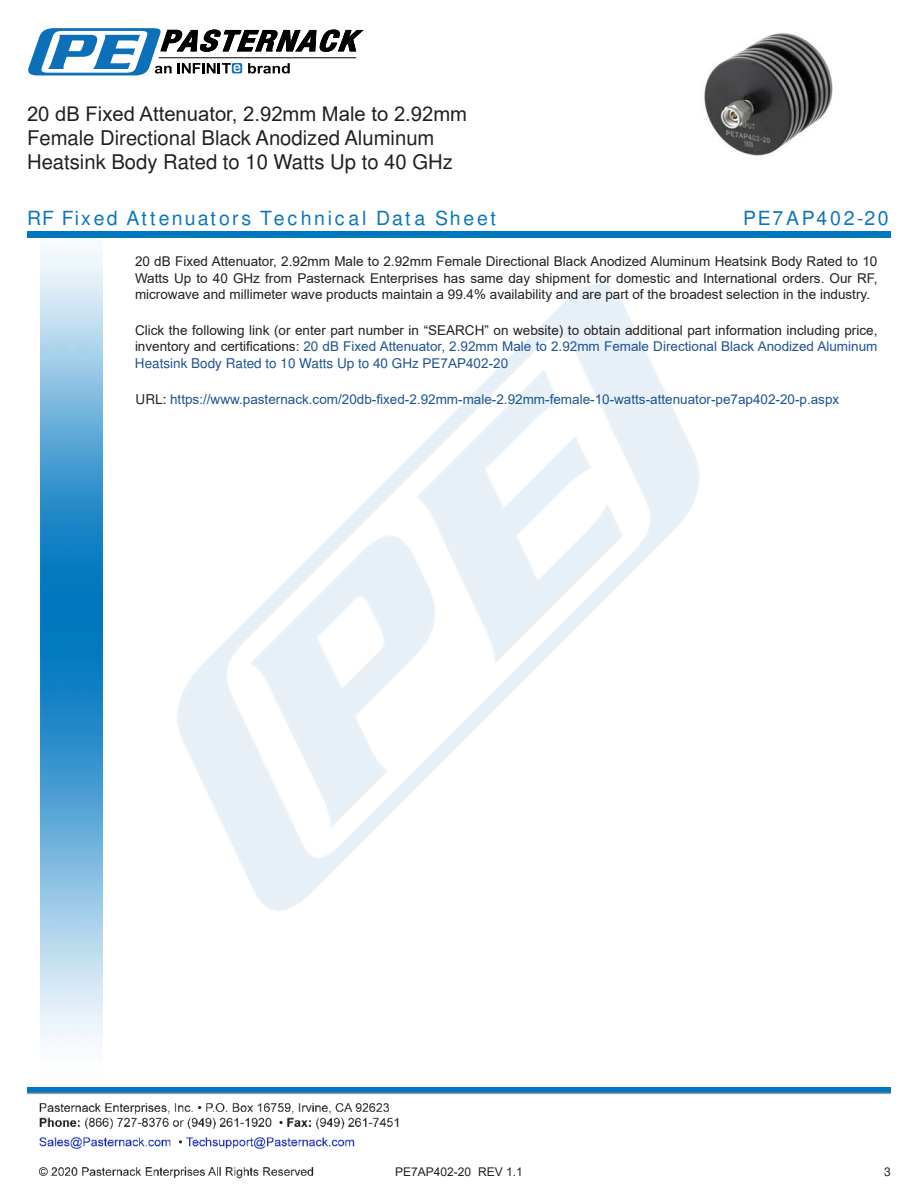
<style>
.page{position:relative;width:918px;height:1188px;background:#fff}
.page>*{position:absolute;margin:0;border:0;box-sizing:border-box;transform-origin:0 0}
.t1{font:20.25px/24.3px "Arial";color:#221f1f}
.t2{font:900 19.5px "Arial";letter-spacing:.14em;color:#0a77bd}
.t3{font:13.5px/16.2px "Arial";color:#221f1f;text-align:justify}
.t4{font:13.5px "Arial";color:#1f5392}
.t5{font:12px "Arial";color:#221f1f}
.s1{color:#1f5392}
.s2{color:#221f1f}
</style>
<div class="page">
<img style="left:39px;top:1103px;width:360px;height:76px">
<img style="left:102px;top:246px;width:598px;height:724px">
<img style="left:27px;top:1088px;width:864px;height:7px">
<img style="left:40px;top:237px;width:62px;height:804px">
<div style="left:27px;top:231px;width:864px;height:6px;background:#0177c0"></div>
<svg style="left:28px;top:28px;width:336px;height:47px"></svg>
<img style="left:704px;top:33px;width:129px;height:123px">
<h1 class="t1" style="left:27px;top:101px;width:442px">20 dB Fixed Attenuator, 2.92mm Male to 2.92mm<br>Female Directional Black Anodized Aluminum<br>Heatsink Body Rated to 10 Watts Up to 40 GHz</h1>
<h2 class="t2" style="left:27px;top:207px;width:471px">RF Fixed Attenuators Technical Data Sheet</h2>
<h2 class="t2" style="left:743px;top:207px;width:147px">PE7AP402-20</h2>
<p class="t3" style="left:135px;top:253px;width:744px">20 dB Fixed Attenuator, 2.92mm Male to 2.92mm Female Directional Black Anodized Aluminum Heatsink Body Rated to 10<br>Watts Up to 40 GHz from Pasternack Enterprises has same day shipment for domestic and International orders. Our RF, microwave and millimeter wave products maintain a 99.4% availability and are part of the broadest selection in the industry.</p>
<p class="t3" style="left:135px;top:322px;width:744px">Click the following link (or enter part number in “SEARCH” on website) to obtain additional part information including price, inventory and certi昀椀cations: <span class="s1">20 dB Fixed Attenuator, 2.92mm Male to 2.92mm Female Directional Black Anodized Aluminum Heatsink Body Rated to 10 Watts Up to 40 GHz PE7AP402-20</span></p>
<p class="t4" style="left:136px;top:390px;width:705px"><span class="s2">URL:</span> https://www.pasternack.com/20db-昀椀xed-2.92mm-male-2.92mm-female-10-watts-attenuator-pe7ap402-20-p.aspx</p>
<p class="t5" style="left:395px;top:1163px;width:129px">PE7AP402-20 REV 1.1</p>
<p class="t5" style="left:884px;top:1167px;width:8px">3</p>
</div>
